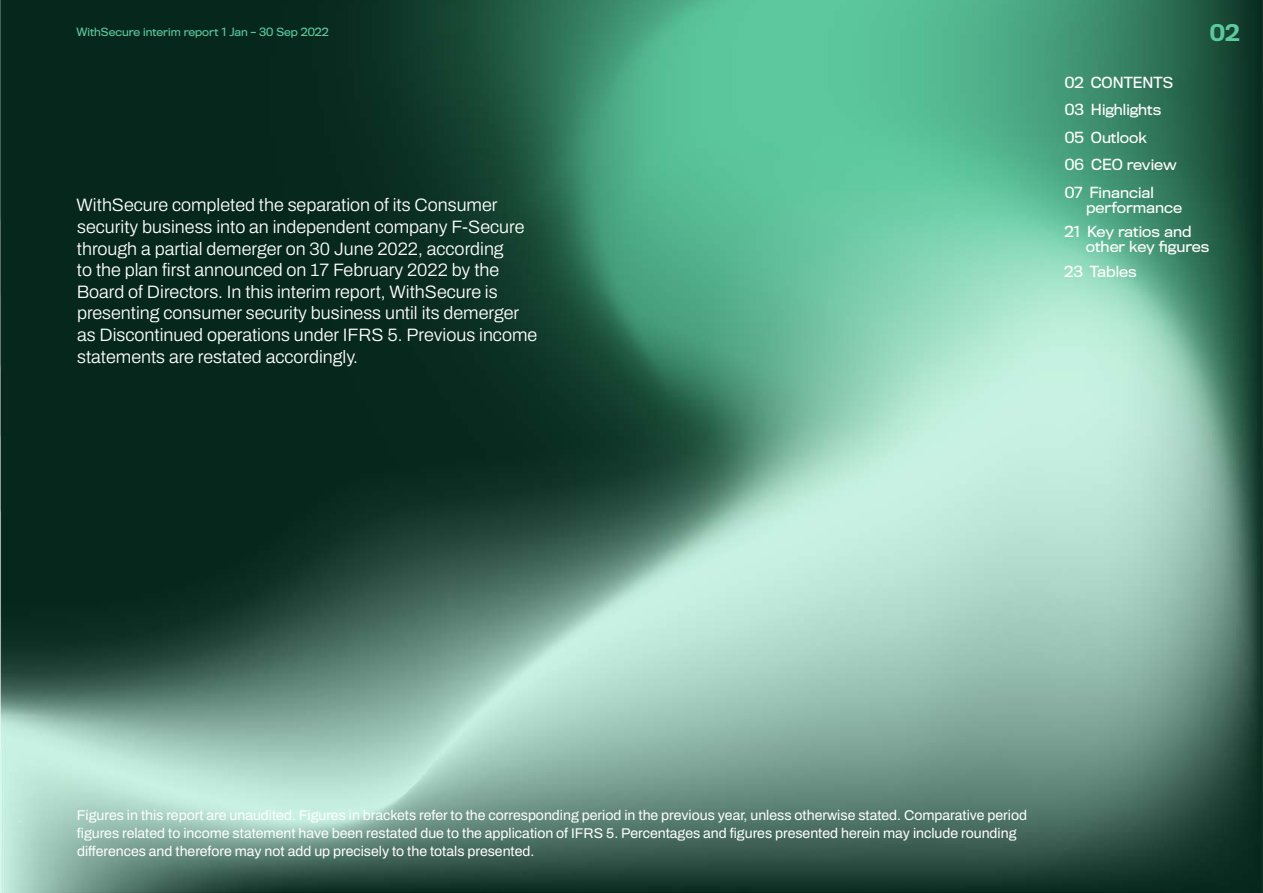
<style>
.page{position:relative;width:1263px;height:893px;background:#fff}
.page>*{position:absolute;margin:0;border:0;box-sizing:border-box;transform-origin:0 0}
.t1{font:500 21px "Titling Gothic FB";color:#5dc99f}
.t2{font:300 18px/21.6px "Archivo";color:#fff}
.t3{font:14.1px/18px "Archivo";color:#fff}
.t4{font:14.1px/14.9px "Titling Gothic FB";color:#fff}
.t5{font:10.5px "Titling Gothic FB";color:#5dc99f}
</style>
<div class="page">
<img style="left:0;top:0;width:1263px;height:893px">
<p class="t5" style="left:77px;top:26px;width:254px">WithSecure interim report 1 Jan – 30 Sep 2022</p>
<p class="t1" style="left:1210px;top:20px;width:31px">02</p>
<p class="t4" style="left:1065px;top:68px;width:110px;line-height:27.6px">02 CONTENTS<br>03 Highlights</p>
<p class="t4" style="left:1065px;top:130px;width:84px">05 Outlook</p>
<p class="t2" style="left:77px;top:194px;width:462px">WithSecure completed the separation of its Consumer security business into an independent company F-Secure through a partial demerger on 30 June 2022, according<br>to the plan first announced on 17 February 2022 by the Board of Directors. In this interim report, WithSecure is presenting consumer security business until its demerger as Discontinued operations under IFRS 5. Previous income statements are restated accordingly.</p>
<p class="t4" style="left:1065px;top:158px;width:113px">06 CEO review</p>
<p class="t4" style="left:1086px;top:185px;width:98px;text-indent:-21px">07 Financial performance</p>
<p class="t4" style="left:1086px;top:224px;width:125px;text-indent:-21px">21 Key ratios and other key figures</p>
<p class="t4" style="left:1064px;top:264px;width:74px">23 Tables</p>
<p class="t3" style="left:77px;top:806px;width:952px">Figures in this report are unaudited. Figures in brackets refer to the corresponding period in the previous year, unless otherwise stated. Comparative period figures related to income statement have been restated due to the application of IFRS 5. Percentages and figures presented herein may include rounding differences and therefore may not add up precisely to the totals presented.</p>
</div>
